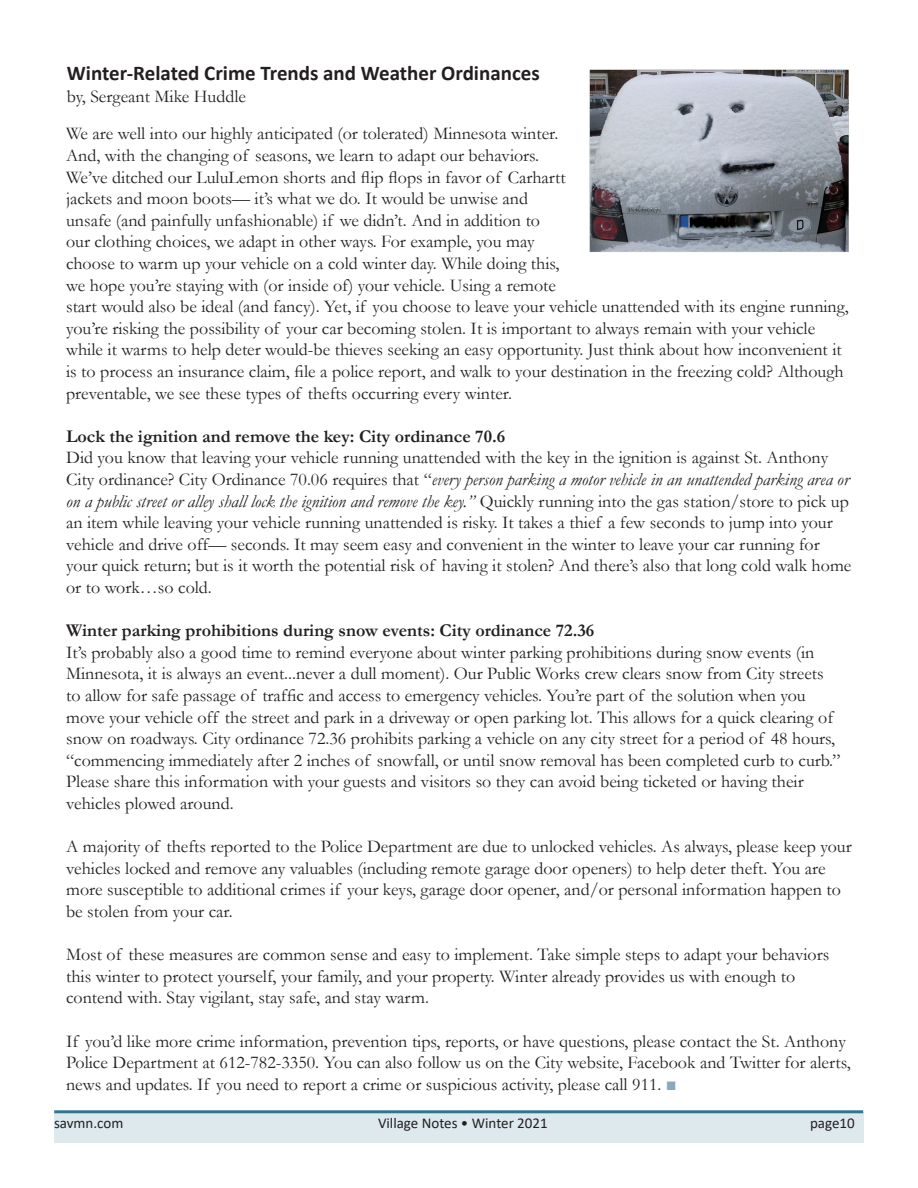
<style>
.page{position:relative;width:918px;height:1188px;background:#fff}
.page>*{position:absolute;margin:0;border:0;box-sizing:border-box;transform-origin:0 0}
.t1{font:700 21px "Calibri";color:#231f20}
.t2{font:18px/21.6px "Garamond";color:#231f20}
.t3{font:700 18px "Garamond";color:#231f20}
.t4{font:15px "Calibri";color:#231f20}
.s1{font-style:italic}
.s2{color:#89aabd}
</style>
<div class="page">
<div style="left:54px;top:1112px;width:810px;height:31px;background:#dee9ee"></div>
<hr style="left:54px;top:1110px;width:809px;height:3px;background:#307693">
<img style="left:589px;top:69px;width:260px;height:183px">
<p class="t1" style="left:67px;top:58px;width:474px">Winter-Related Crime Trends and Weather Ordinances</p>
<p class="t2" style="left:67px;top:85px;width:181px">by, Sergeant Mike Huddle</p>
<p class="t2" style="left:66px;top:122px;width:784px">We are well into our highly anticipated (or tolerated) Minnesota winter.<br>And, with the changing of seasons, we learn to adapt our behaviors.<br>We’ve ditched our LuluLemon shorts and flip flops in favor of Carhartt<br>jackets and moon boots— it’s what we do. It would be unwise and<br>unsafe (and painfully unfashionable) if we didn’t. And in addition to<br>our clothing choices, we adapt in other ways. For example, you may<br>choose to warm up your vehicle on a cold winter day. While doing this,<br>we hope you’re staying with (or inside of) your vehicle. Using a remote<br>start would also be ideal (and fancy). Yet, if you choose to leave your vehicle unattended with its engine running, you’re risking the possibility of your car becoming stolen. It is important to always remain with your vehicle while it warms to help deter would-be thieves seeking an easy opportunity. Just think about how inconvenient it is to process an insurance claim, file a police report, and walk to your destination in the freezing cold? Although preventable, we see these types of thefts occurring every winter.</p>
<p class="t3" style="left:66px;top:424px;width:441px">Lock the ignition and remove the key: City ordinance 70.6</p>
<p class="t2" style="left:66px;top:446px;width:787px">Did you know that leaving your vehicle running unattended with the key in the ignition is against St. Anthony City ordinance? City Ordinance 70.06 requires that “<span class="s1">every person parking a motor vehicle in an unattended parking area or on a public street or alley shall lock the ignition and remove the key.”</span> Quickly running into the gas station/store to pick up an item while leaving your vehicle running unattended is risky. It takes a thief a few seconds to jump into your vehicle and drive off— seconds. It may seem easy and convenient in the winter to leave your car running for your quick return; but is it worth the potential risk of having it stolen? And there’s also that long cold walk home or to work…so cold.</p>
<p class="t3" style="left:66px;top:618px;width:530px">Winter parking prohibitions during snow events: City ordinance 72.36</p>
<p class="t2" style="left:66px;top:641px;width:776px">It’s probably also a good time to remind everyone about winter parking prohibitions during snow events (in Minnesota, it is always an event...never a dull moment). Our Public Works crew clears snow from City streets to allow for safe passage of traffic and access to emergency vehicles. You’re part of the solution when you move your vehicle off the street and park in a driveway or open parking lot. This allows for a quick clearing of snow on roadways. City ordinance 72.36 prohibits parking a vehicle on any city street for a period of 48 hours, “commencing immediately after 2 inches of snowfall, or until snow removal has been completed curb to curb.” Please share this information with your guests and visitors so they can avoid being ticketed or having their vehicles plowed around.</p>
<p class="t2" style="left:66px;top:835px;width:787px">A majority of thefts reported to the Police Department are due to unlocked vehicles. As always, please keep your vehicles locked and remove any valuables (including remote garage door openers) to help deter theft. You are more susceptible to additional crimes if your keys, garage door opener, and/or personal information happen to be stolen from your car.</p>
<p class="t2" style="left:66px;top:943px;width:765px">Most of these measures are common sense and easy to implement. Take simple steps to adapt your behaviors this winter to protect yourself, your family, and your property. Winter already provides us with enough to contend with. Stay vigilant, stay safe, and stay warm.</p>
<p class="t2" style="left:66px;top:1030px;width:786px">If you’d like more crime information, prevention tips, reports, or have questions, please contact the St. Anthony<br>Police Department at 612-782-3350. You can also follow us on the City website, Facebook and Twitter for alerts, news and updates. If you need to report a crime or suspicious activity, please call 911. <span class="s2">■</span></p>
<p class="t4" style="left:54px;top:1113px;width:71px">savmn.com</p>
<p class="t4" style="left:378px;top:1113px;width:171px">Village Notes • Winter 2021</p>
<p class="t4" style="left:810px;top:1113px;width:46px">page10</p>
</div>
